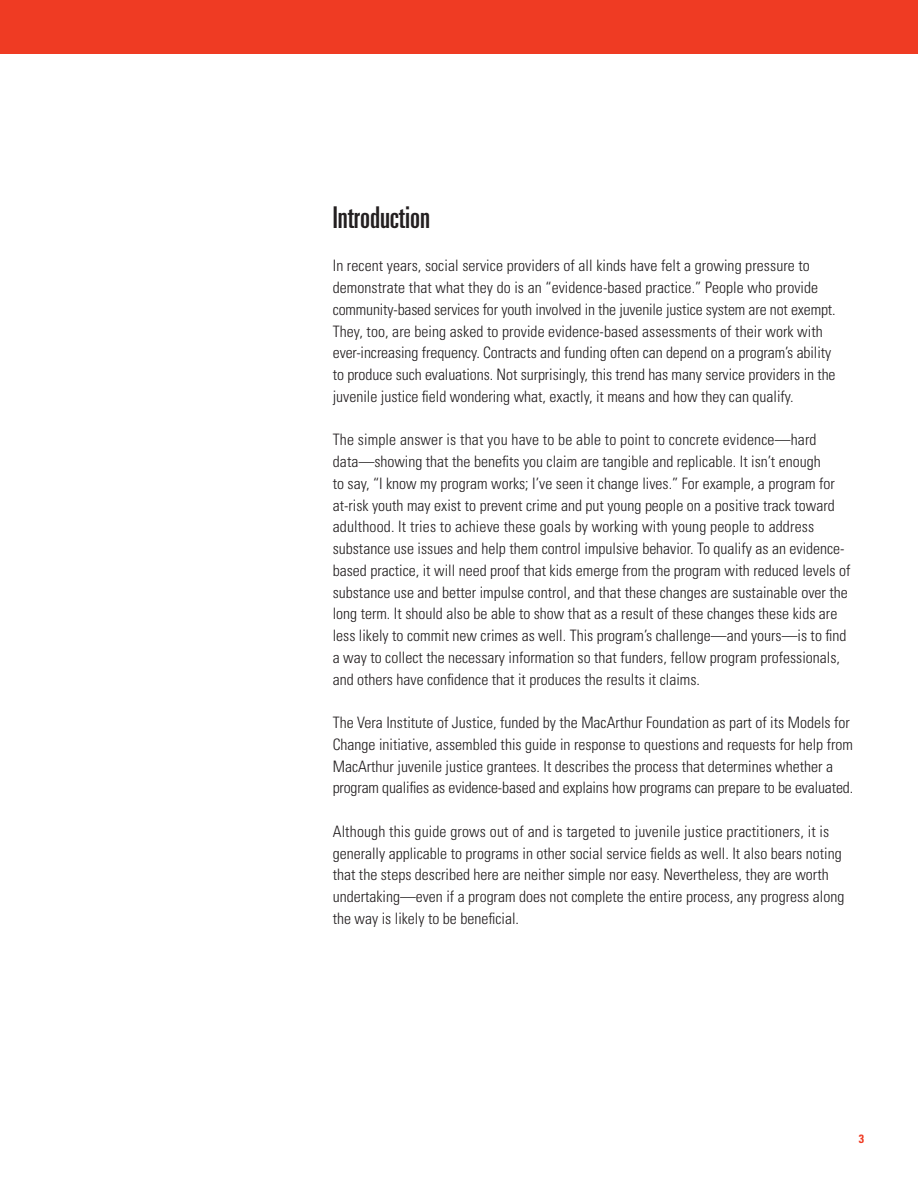
<style>
.page{position:relative;width:918px;height:1188px;background:#fff}
.page>*{position:absolute;margin:0;border:0;box-sizing:border-box;transform-origin:0 0}
.t1{font:ultra-condensed 30px "Univers";color:#231f20}
.t2{font:300 condensed 15.75px/21.8px "Univers";color:#231f20}
.t3{font:700 condensed 12px "Univers";color:#ef3b23}
</style>
<div class="page">
<div style="left:0;top:0;width:918px;height:54px;background:#ef3b23"></div>
<p class="t1" style="left:333px;top:200px;width:99px">Introduction</p>
<p class="t2" style="left:333px;top:255px;width:504px">In recent years, social service providers of all kinds have felt a growing pressure to demonstrate that what they do is an “evidence-based practice.” People who provide community-based services for youth involved in the juvenile justice system are not exempt.<br>They, too, are being asked to provide evidence-based assessments of their work with ever-increasing frequency. Contracts and funding often can depend on a program’s ability to produce such evaluations. Not surprisingly, this trend has many service providers in the juvenile justice field wondering what, exactly, it means and how they can qualify.</p>
<p class="t2" style="left:333px;top:429px;width:519px">The simple answer is that you have to be able to point to concrete evidence—hard data—showing that the benefits you claim are tangible and replicable. It isn’t enough<br>to say, “I know my program works; I’ve seen it change lives.” For example, a program for at-risk youth may exist to prevent crime and put young people on a positive track toward adulthood. It tries to achieve these goals by working with young people to address substance use issues and help them control impulsive behavior. To qualify as an evidence&shy;based practice, it will need proof that kids emerge from the program with reduced levels of substance use and better impulse control, and that these changes are sustainable over the long term. It should also be able to show that as a result of these changes these kids are less likely to commit new crimes as well. This program’s challenge—and yours—is to find a way to collect the necessary information so that funders, fellow program professionals, and others have confidence that it produces the results it claims.</p>
<p class="t2" style="left:333px;top:711px;width:522px">The Vera Institute of Justice, funded by the MacArthur Foundation as part of its Models for Change initiative, assembled this guide in response to questions and requests for help from MacArthur juvenile justice grantees. It describes the process that determines whether a program qualifies as evidence-based and explains how programs can prepare to be evaluated.</p>
<p class="t2" style="left:333px;top:820px;width:513px">Although this guide grows out of and is targeted to juvenile justice practitioners, it is generally applicable to programs in other social service fields as well. It also bears noting that the steps described here are neither simple nor easy. Nevertheless, they are worth undertaking—even if a program does not complete the entire process, any progress along the way is likely to be beneficial.</p>
<p class="t3" style="left:859px;top:1132px;width:7px">3</p>
</div>
